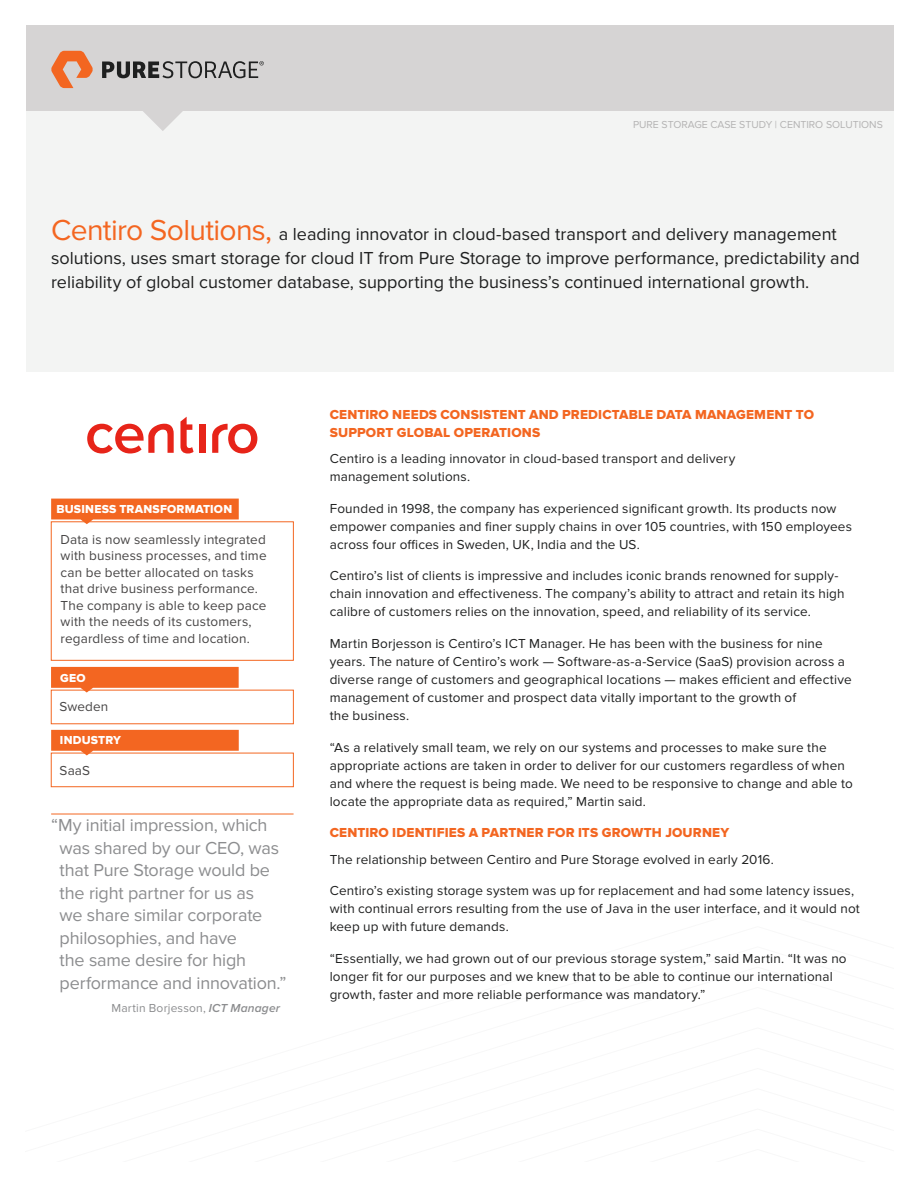
<style>
.page{position:relative;width:919px;height:1187px;background:#fff}
.page>*{position:absolute;margin:0;border:0;box-sizing:border-box;transform-origin:0 0}
.BODY{font:18px/24px "Proxima Nova";color:#1f2020}
.QUOTE{font:18px/22.5px "Proxima Nova";letter-spacing:-.01em;color:#8c8d8f}
.BODY-2{font:13.5px/18px "Proxima Nova";letter-spacing:.01em;color:#1f2020}
.SIDE_BAR_BULLETS{font:13.5px/16.5px "Proxima Nova";letter-spacing:.01em;color:#474545}
.HEADING{font:13.5px/18px "Proxima Nova Extrabld";letter-spacing:.015em;color:#f36621}
.KEYLINE_BOX_OUTS{font:13.5px "Proxima Nova";letter-spacing:.01em;color:#474545}
.ORANGE_BOX_OUTS{font:12px "Proxima Nova Extrabld";letter-spacing:.015em;color:#fff}
.QUOTE_NAME{font:12px "Proxima Nova";letter-spacing:.015em;color:#8c8d8f}
.SMALL_PRINT{font:10.5px "Proxima Nova";color:#b4b3b3}
.s1{font-size:30px;color:#f36621}
.s2{font-weight:600;font-style:italic}
</style>
<div class="page">
<svg style="left:180px;top:416px;width:13px;height:37px"></svg>
<svg style="left:87px;top:423px;width:87px;height:30px"></svg>
<div style="left:199px;top:424px;width:6px;height:29px;background:#e72419"></div>
<svg style="left:212px;top:423px;width:45px;height:30px"></svg>
<svg style="left:51px;top:729px;width:188px;height:26px;background:#f47d43"></svg>
<svg style="left:51px;top:498px;width:188px;height:26px;background:#f47d43"></svg>
<svg style="left:51px;top:667px;width:188px;height:25px;background:#f4783c"></svg>
<div style="left:26px;top:26px;width:867px;height:346px;background:#f3f4f3"></div>
<hr style="left:51px;top:813px;width:242px;height:1px;background:#f36621">
<div style="left:26px;top:26px;width:867px;height:85px;background:#d6d4d4"></div>
<svg style="left:51px;top:51px;width:42px;height:37px"></svg>
<svg style="left:102px;top:61px;width:162px;height:70px"></svg>
<p class="SMALL_PRINT" style="left:633px;top:118px;width:251px">PURE STORAGE CASE STUDY | CENTIRO SOLUTIONS</p>
<p class="BODY" style="left:51px;top:222px;width:810px"><span class="s1">Centiro Solutions,</span> a leading innovator in cloud-based transport and delivery management solutions, uses smart storage for cloud IT from Pure Storage to improve performance, predictability and reliability of global customer database, supporting the business’s continued international growth.</p>
<p class="ORANGE_BOX_OUTS" style="left:56px;top:502px;width:177px">BUSINESS TRANSFORMATION</p>
<p class="SIDE_BAR_BULLETS" style="left:61px;top:531px;width:207px">Data is now seamlessly integrated with business processes, and time can be better allocated on tasks that drive business performance.<br>The company is able to keep pace with the needs of its customers, regardless of time and location.</p>
<p class="ORANGE_BOX_OUTS" style="left:60px;top:670px;width:27px">GEO</p>
<p class="KEYLINE_BOX_OUTS" style="left:60px;top:699px;width:50px">Sweden</p>
<p class="ORANGE_BOX_OUTS" style="left:60px;top:733px;width:62px">INDUSTRY</p>
<p class="KEYLINE_BOX_OUTS" style="left:60px;top:762px;width:32px">SaaS</p>
<p class="QUOTE" style="left:60px;top:814px;width:228px;text-indent:-9px">“My initial impression, which was shared by our CEO, was that Pure Storage would be the right partner for us as<br>we share similar corporate philosophies, and have<br>the same desire for high performance and innovation.”</p>
<p class="QUOTE_NAME" style="left:111px;top:1000px;width:170px">Martin Borjesson, <span class="s2">ICT Manager</span></p>
<p class="HEADING" style="left:330px;top:405px;width:486px">CENTIRO NEEDS CONSISTENT AND PREDICTABLE DATA MANAGEMENT TO<br>SUPPORT GLOBAL OPERATIONS</p>
<p class="BODY-2" style="left:330px;top:450px;width:407px">Centiro is a leading innovator in cloud-based transport and delivery management solutions.</p>
<p class="BODY-2" style="left:330px;top:499px;width:523px">Founded in 1998, the company has experienced significant growth. Its products now empower companies and finer supply chains in over 105 countries, with 150 employees across four offices in Sweden, UK, India and the US.</p>
<p class="BODY-2" style="left:330px;top:567px;width:516px">Centiro’s list of clients is impressive and includes iconic brands renowned for supply&shy;chain innovation and effectiveness. The company’s ability to attract and retain its high calibre of customers relies on the innovation, speed, and reliability of its service.</p>
<p class="BODY-2" style="left:330px;top:634px;width:523px">Martin Borjesson is Centiro’s ICT Manager. He has been with the business for nine years. The nature of Centiro’s work — Software-as-a-Service (SaaS) provision across a diverse range of customers and geographical locations — makes efficient and effective management of customer and prospect data vitally important to the growth of<br>the business.</p>
<p class="BODY-2" style="left:330px;top:738px;width:524px">“As a relatively small team, we rely on our systems and processes to make sure the appropriate actions are taken in order to deliver for our customers regardless of when and where the request is being made. We need to be responsive to change and able to locate the appropriate data as required,” Martin said.</p>
<p class="HEADING" style="left:330px;top:823px;width:401px">CENTIRO IDENTIFIES A PARTNER FOR ITS GROWTH JOURNEY</p>
<p class="BODY-2" style="left:330px;top:850px;width:445px">The relationship between Centiro and Pure Storage evolved in early 2016.</p>
<p class="BODY-2" style="left:330px;top:881px;width:531px">Centiro’s existing storage system was up for replacement and had some latency issues, with continual errors resulting from the use of Java in the user interface, and it would not keep up with future demands.</p>
<p class="BODY-2" style="left:330px;top:949px;width:518px">“Essentially, we had grown out of our previous storage system,” said Martin. “It was no longer fit for our purposes and we knew that to be able to continue our international growth, faster and more reliable performance was mandatory.”</p>
</div>
